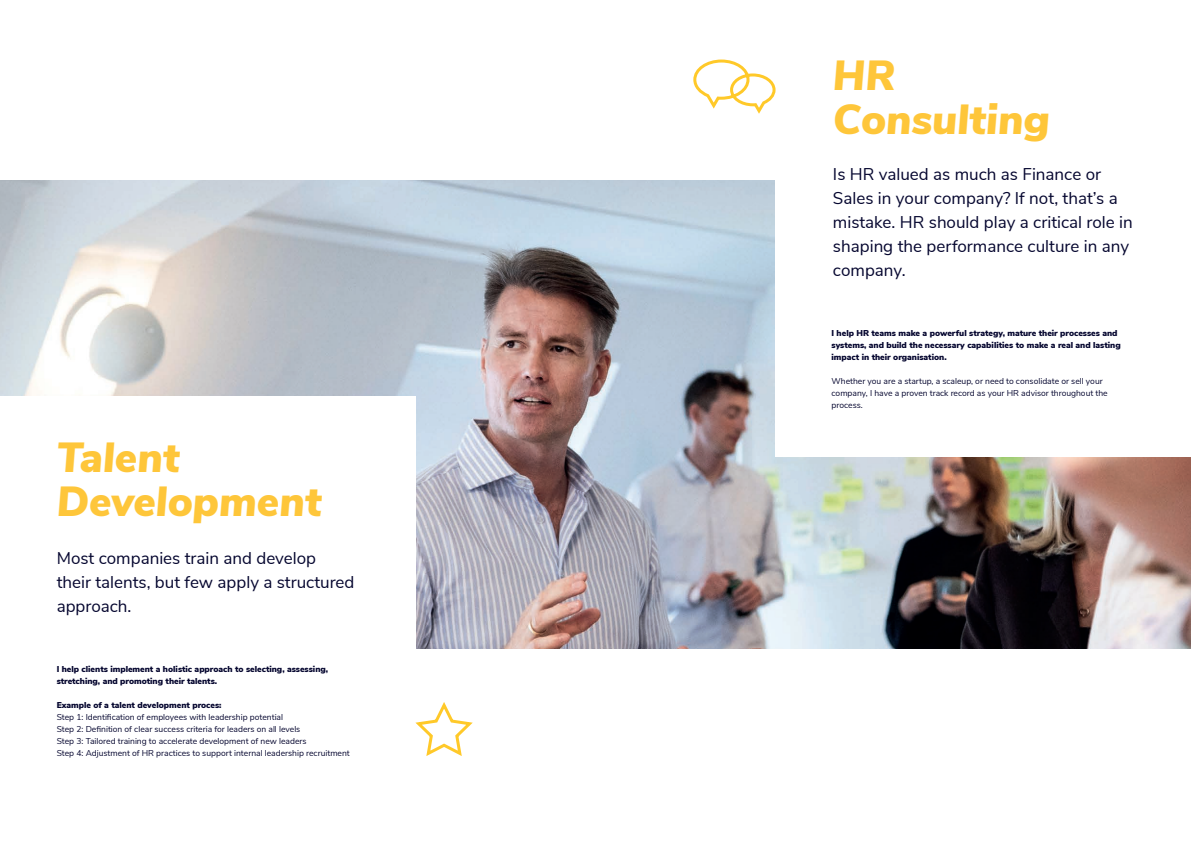
<style>
.page{position:relative;width:1191px;height:842px;background:#fff}
.page>*{position:absolute;margin:0;border:0;box-sizing:border-box;transform-origin:0 0}
.t1{font:italic 900 42px/44px "Nunito Sans";color:#fec63a}
.Intro_02{font:17px/24px "Nunito Sans";color:#05062f}
.Body_01{font:8.5px/12px "Nunito Sans";color:#05062f}
.Body_01-2{font:900 8.5px/12px "Nunito Sans";color:#05062f}
</style>
<div class="page">
<img style="left:0;top:180px;width:1191px;height:468px">
<div style="left:0;top:396px;width:415px;height:410px;background:#fff"></div>
<div style="left:775px;top:0;width:416px;height:456px;background:#fff"></div>
<svg style="left:415px;top:702px;width:58px;height:54px"></svg>
<svg style="left:693px;top:59px;width:83px;height:55px"></svg>
<h1 class="t1" style="left:57px;top:433px;width:267px">Talent<br>Development</h1>
<p class="Intro_02" style="left:57px;top:545px;width:299px">Most companies train and develop their talents, but few apply a structured approach.</p>
<p class="Body_01-2" style="left:57px;top:663px;width:273px">I help clients implement a holistic approach to selecting, assessing, stretching, and promoting their talents.</p>
<p class="Body_01-2" style="left:57px;top:699px;width:166px">Example of a talent development proces:</p>
<p class="Body_01" style="left:57px;top:711px;width:228px">Step 1: Identification of employees with leadership potential</p>
<p class="Body_01" style="left:57px;top:723px;width:245px">Step 2: Definition of clear success criteria for leaders on all levels</p>
<p class="Body_01" style="left:57px;top:735px;width:251px">Step 3: Tailored training to accelerate development of new leaders</p>
<p class="Body_01" style="left:57px;top:747px;width:294px">Step 4: Adjustment of HR practices to support internal leadership recruitment</p>
<h1 class="t1" style="left:833px;top:51px;width:218px">HR<br>Consulting</h1>
<p class="Intro_02" style="left:833px;top:161px;width:301px">Is HR valued as much as Finance or<br>Sales in your company? If not, that’s a mistake. HR should play a critical role in shaping the performance culture in any company.</p>
<p class="Body_01-2" style="left:831px;top:327px;width:291px">I help HR teams make a powerful strategy, mature their processes and systems, and build the necessary capabilities to make a real and lasting impact in their organisation.</p>
<p class="Body_01" style="left:831px;top:375px;width:278px">Whether you are a startup, a scaleup, or need to consolidate or sell your company, I have a proven track record as your HR advisor throughout the process.</p>
</div>
